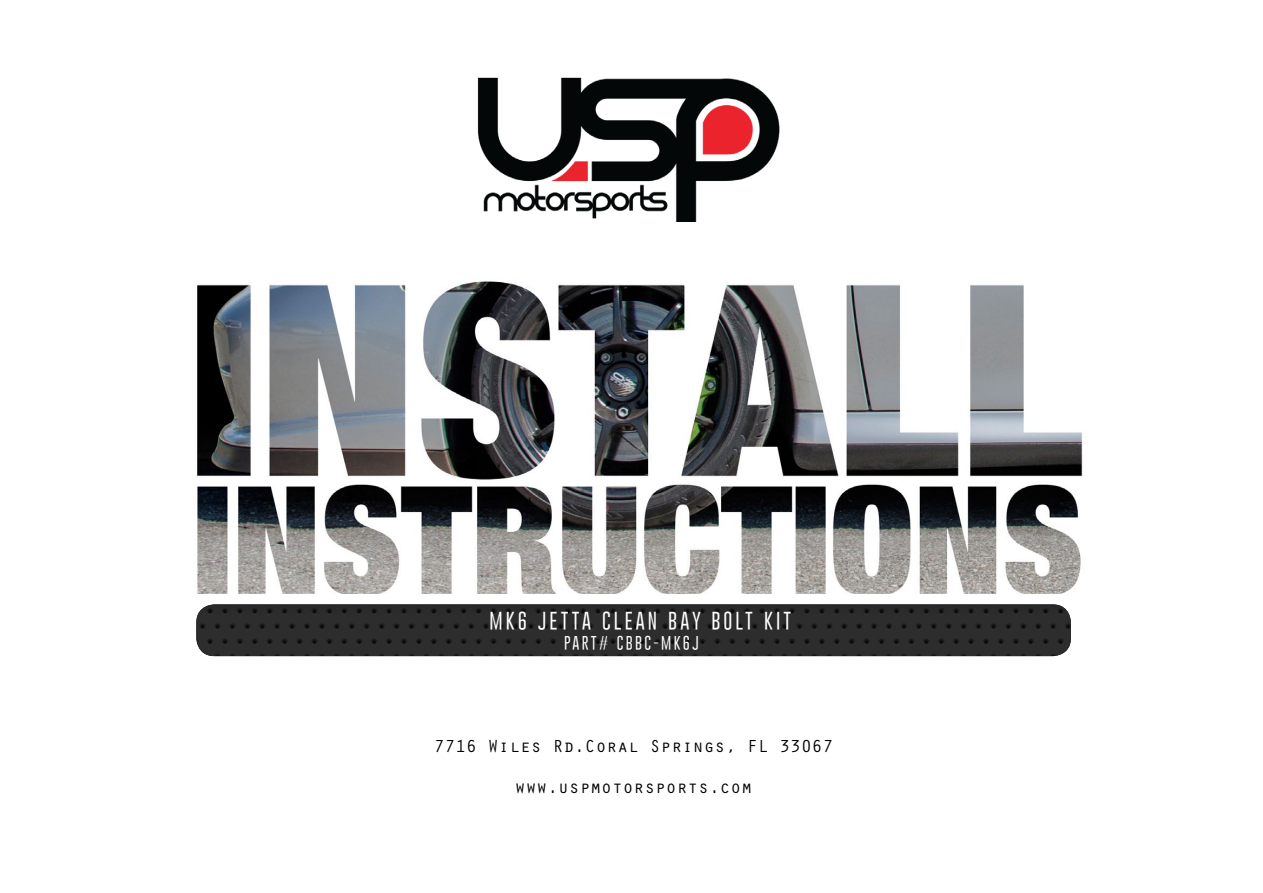
<style>
.page{position:relative;width:1263px;height:893px;background:#fff}
.page>*{position:absolute;margin:0;border:0;box-sizing:border-box;transform-origin:0 0}
.t1{font:300 19.5px "Gobold";letter-spacing:.16em;color:#fff}
.t2{font:18px "Orator Std";color:#000}
.t3{font:300 15px "Gobold";letter-spacing:.16em;color:#fff}
</style>
<div class="page">
<img style="left:196px;top:604px;width:875px;height:52px">
<img style="left:197px;top:281px;width:886px;height:313px">
<img style="left:477px;top:77px;width:303px;height:145px">
<p class="t1" style="left:489px;top:609px;width:303px">MK6 JETTA CLEAN BAY BOLT KIT</p>
<p class="t3" style="left:564px;top:633px;width:136px">PART# CBBC-MK6J</p>
<p class="t2" style="left:434px;top:733px;width:401px">7716 Wiles Rd.Coral Springs, FL 33067</p>
<p class="t2" style="left:515px;top:774px;width:239px">www.uspmotorsports.com</p>
</div>
